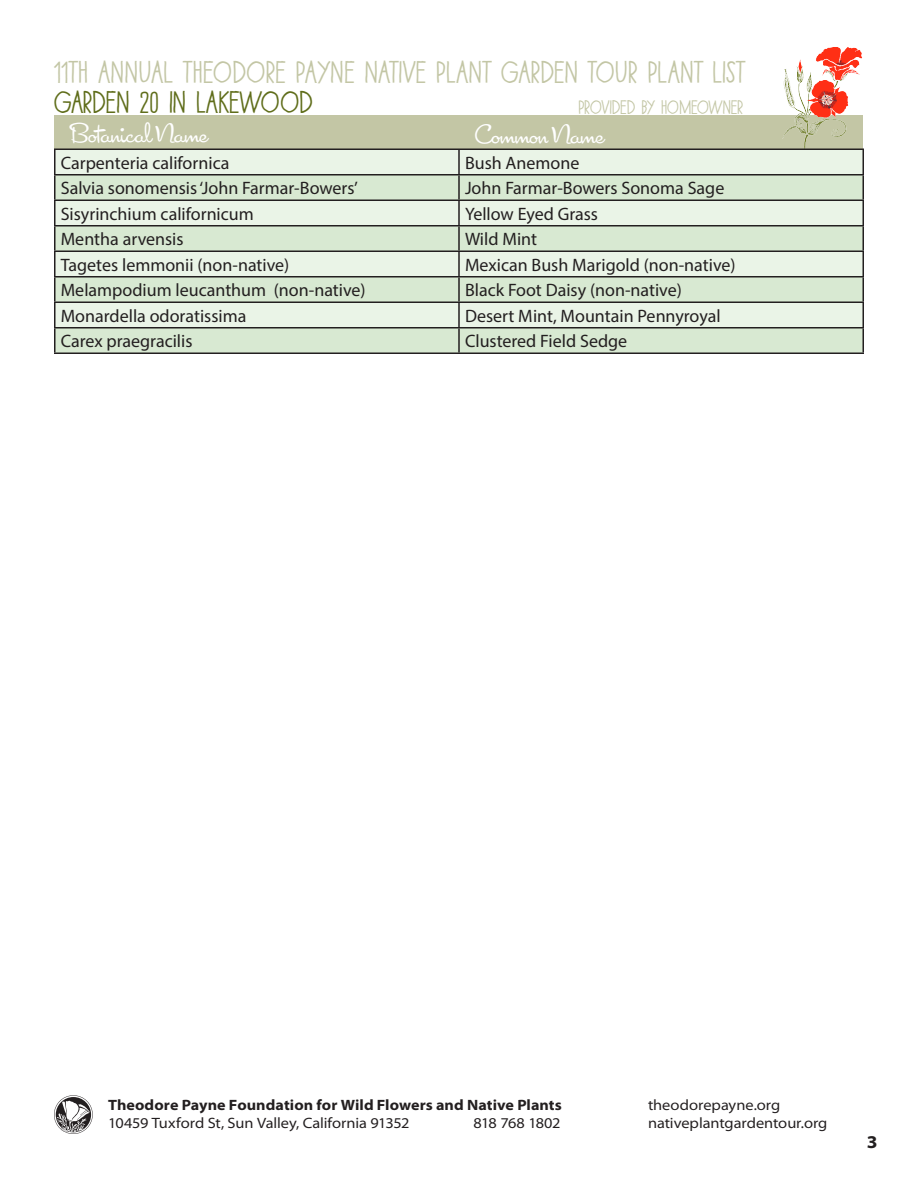
<style>
.page{position:relative;width:918px;height:1188px;background:#fff}
.page>*{position:absolute;margin:0;border:0;box-sizing:border-box;transform-origin:0 0}
.t1{font:27px "Cocktail Script";color:#fff}
.t2{font:900 24px "Paris";letter-spacing:.025em;color:#c3c6a5}
.t3{font:900 24px "Paris";color:#5f6d1a}
.Garden_Tour_Plant_Li{font:18px "Myriad Pro";color:#231f20}
.t4{font:700 semi-expanded 18px "Myriad Pro";color:#231f20}
.t5{font:semi-expanded 15px "Myriad Pro";letter-spacing:-.005em;color:#231f20}
.t6{font:700 semi-expanded 15px "Myriad Pro";letter-spacing:.005em;color:#231f20}
.t7{font:900 15px "Paris";color:#c3c6a5}
.t8{font:semi-expanded 15px "Myriad Pro";letter-spacing:-.045em;color:#231f20}
</style>
<div class="page">
<svg style="left:54px;top:1095px;width:39px;height:39px"></svg>
<div style="left:55px;top:115px;width:808px;height:33px;background:#c3c6a5"></div>
<img style="left:782px;top:47px;width:80px;height:101px">
<div style="left:56px;top:150px;width:806px;height:24px;background:#eaf4e7"></div>
<svg style="left:56px;top:176px;width:806px;height:176px;background:#ddebd8"></svg>
<hr style="left:54px;top:148px;width:405px;height:2px;background:#231f20">
<hr style="left:54px;top:150px;width:2px;height:24px;background:#231f20">
<hr style="left:459px;top:148px;width:405px;height:2px;background:#231f20">
<hr style="left:458px;top:150px;width:2px;height:24px;background:#231f20">
<hr style="left:862px;top:150px;width:2px;height:24px;background:#231f20">
<hr style="left:54px;top:174px;width:405px;height:2px;background:#231f20">
<hr style="left:54px;top:176px;width:2px;height:24px;background:#231f20">
<hr style="left:459px;top:174px;width:405px;height:2px;background:#231f20">
<hr style="left:458px;top:176px;width:2px;height:24px;background:#231f20">
<hr style="left:862px;top:176px;width:2px;height:24px;background:#231f20">
<hr style="left:54px;top:200px;width:405px;height:1px;background:#231f20">
<hr style="left:54px;top:201px;width:2px;height:24px;background:#231f20">
<hr style="left:459px;top:200px;width:405px;height:1px;background:#231f20">
<hr style="left:458px;top:201px;width:2px;height:24px;background:#231f20">
<hr style="left:862px;top:201px;width:2px;height:24px;background:#231f20">
<hr style="left:54px;top:225px;width:405px;height:1px;background:#231f20">
<hr style="left:54px;top:226px;width:2px;height:24px;background:#231f20">
<hr style="left:459px;top:225px;width:405px;height:1px;background:#231f20">
<hr style="left:458px;top:226px;width:2px;height:24px;background:#231f20">
<hr style="left:862px;top:226px;width:2px;height:24px;background:#231f20">
<hr style="left:54px;top:250px;width:405px;height:2px;background:#231f20">
<hr style="left:54px;top:252px;width:2px;height:24px;background:#231f20">
<hr style="left:459px;top:250px;width:405px;height:2px;background:#231f20">
<hr style="left:458px;top:252px;width:2px;height:24px;background:#231f20">
<hr style="left:862px;top:252px;width:2px;height:24px;background:#231f20">
<hr style="left:54px;top:276px;width:405px;height:2px;background:#231f20">
<hr style="left:54px;top:278px;width:2px;height:24px;background:#231f20">
<hr style="left:459px;top:276px;width:405px;height:2px;background:#231f20">
<hr style="left:458px;top:278px;width:2px;height:24px;background:#231f20">
<hr style="left:862px;top:278px;width:2px;height:24px;background:#231f20">
<hr style="left:54px;top:302px;width:405px;height:1px;background:#231f20">
<hr style="left:54px;top:303px;width:2px;height:24px;background:#231f20">
<hr style="left:459px;top:302px;width:405px;height:1px;background:#231f20">
<hr style="left:458px;top:303px;width:2px;height:24px;background:#231f20">
<hr style="left:862px;top:303px;width:2px;height:24px;background:#231f20">
<hr style="left:54px;top:327px;width:405px;height:1px;background:#231f20">
<hr style="left:54px;top:328px;width:2px;height:24px;background:#231f20">
<hr style="left:459px;top:327px;width:405px;height:1px;background:#231f20">
<hr style="left:458px;top:328px;width:2px;height:24px;background:#231f20">
<hr style="left:862px;top:328px;width:2px;height:24px;background:#231f20">
<hr style="left:54px;top:352px;width:405px;height:2px;background:#231f20">
<hr style="left:459px;top:352px;width:405px;height:2px;background:#231f20">
<h2 class="t2" style="left:54px;top:57px;width:692px">11TH ANNUAL THEODORE PAYNE NATIVE PLANT GARDEN TOUR PLANT LIST</h2>
<h2 class="t3" style="left:54px;top:87px;width:260px">GARDEN 20 IN LAKEWOOD</h2>
<p class="t7" style="left:578px;top:98px;width:166px">PROVIDED BY HOMEOWNER</p>
<h1 class="t1" style="left:70px;top:117px;width:139px">Botanical Name</h1>
<h1 class="t1" style="left:475px;top:117px;width:131px">Common Name</h1>
<p class="Garden_Tour_Plant_Li" style="left:61px;top:152px;width:170px">Carpenteria californica</p>
<p class="Garden_Tour_Plant_Li" style="left:465px;top:152px;width:116px">Bush Anemone</p>
<p class="Garden_Tour_Plant_Li" style="left:61px;top:177px;width:299px">Salvia sonomensis ‘John Farmar-Bowers’</p>
<p class="Garden_Tour_Plant_Li" style="left:465px;top:177px;width:261px">John Farmar-Bowers Sonoma Sage</p>
<p class="Garden_Tour_Plant_Li" style="left:61px;top:203px;width:195px">Sisyrinchium californicum</p>
<p class="Garden_Tour_Plant_Li" style="left:465px;top:203px;width:135px">Yellow Eyed Grass</p>
<p class="Garden_Tour_Plant_Li" style="left:61px;top:228px;width:124px">Mentha arvensis</p>
<p class="Garden_Tour_Plant_Li" style="left:465px;top:228px;width:74px">Wild Mint</p>
<p class="Garden_Tour_Plant_Li" style="left:61px;top:254px;width:230px">Tagetes lemmonii (non-native)</p>
<p class="Garden_Tour_Plant_Li" style="left:465px;top:254px;width:272px">Mexican Bush Marigold (non-native)</p>
<p class="Garden_Tour_Plant_Li" style="left:61px;top:279px;width:306px">Melampodium leucanthum (non-native)</p>
<p class="Garden_Tour_Plant_Li" style="left:465px;top:279px;width:218px">Black Foot Daisy (non-native)</p>
<p class="Garden_Tour_Plant_Li" style="left:61px;top:305px;width:187px">Monardella odoratissima</p>
<p class="Garden_Tour_Plant_Li" style="left:465px;top:305px;width:257px">Desert Mint, Mountain Pennyroyal</p>
<p class="Garden_Tour_Plant_Li" style="left:61px;top:330px;width:133px">Carex praegracilis</p>
<p class="Garden_Tour_Plant_Li" style="left:465px;top:330px;width:164px">Clustered Field Sedge</p>
<p class="t6" style="left:108px;top:1097px;width:455px">Theodore Payne Foundation for Wild Flowers and Native Plants</p>
<p class="t5" style="left:648px;top:1097px;width:134px">theodorepayne.org</p>
<p class="t5" style="left:108px;top:1115px;width:303px">10459 Tuxford St, Sun Valley, California 91352</p>
<p class="t8" style="left:474px;top:1115px;width:89px">818 768 1802</p>
<p class="t5" style="left:648px;top:1115px;width:181px">nativeplantgardentour.org</p>
<p class="t4" style="left:867px;top:1131px;width:12px">3</p>
</div>
